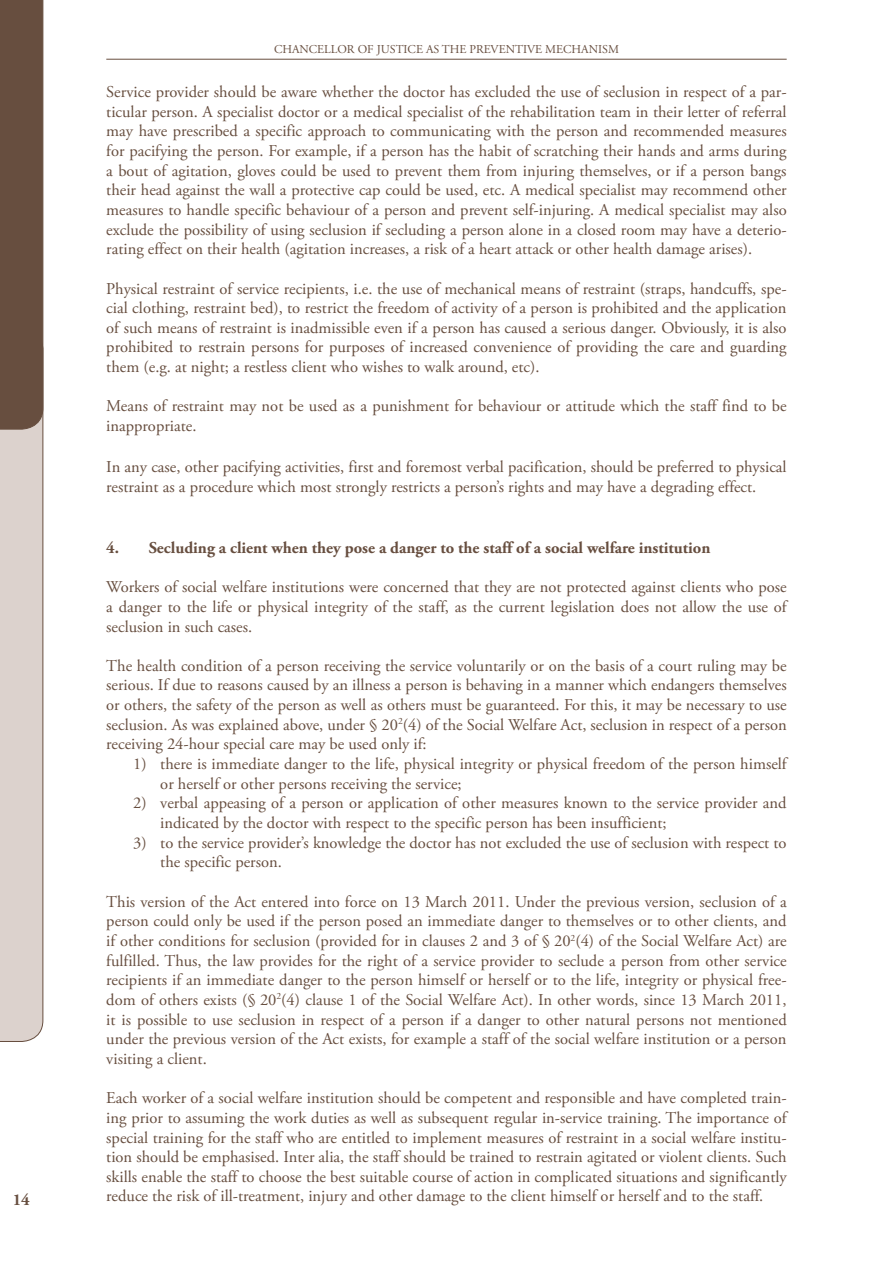
<style>
.page{position:relative;width:893px;height:1263px;background:#fff}
.page>*{position:absolute;margin:0;border:0;box-sizing:border-box;transform-origin:0 0}
.t1{font:16.5px/19.6px "Adobe Garamond Pro";color:#674e3f;text-align:justify}
.t2{font:700 16.5px "Adobe Garamond Pro";color:#674e3f}
.t3{font:12px "Adobe Garamond Pro";color:#674e3f}
</style>
<div class="page">
<svg style="left:0;top:0;width:43px;height:1042px;background:#ab9a91"></svg>
<hr style="left:106px;top:59px;width:681px;height:1px;background:#674e3f">
<p class="t2" style="left:13px;top:1190px;width:19px">14</p>
<p class="t3" style="left:274px;top:42px;width:346px">CHANCELLOR OF JUSTICE AS THE PREVENTIVE MECHANISM</p>
<p class="t1" style="left:106px;top:83px;width:682px">Service provider should be aware whether the doctor has excluded the use of seclusion in respect of a par&shy;ticular person. A specialist doctor or a medical specialist of the rehabilitation team in their letter of referral may have prescribed a specific approach to communicating with the person and recommended measures for pacifying the person. For example, if a person has the habit of scratching their hands and arms during a bout of agitation, gloves could be used to prevent them from injuring themselves, or if a person bangs their head against the wall a protective cap could be used, etc. A medical specialist may recommend other measures to handle specific behaviour of a person and prevent self-injuring. A medical specialist may also exclude the possibility of using seclusion if secluding a person alone in a closed room may have a deterio&shy;rating effect on their health (agitation increases, a risk of a heart attack or other health damage arises).</p>
<p class="t1" style="left:106px;top:279px;width:682px">Physical restraint of service recipients, i.e. the use of mechanical means of restraint (straps, handcuffs, spe&shy;cial clothing, restraint bed), to restrict the freedom of activity of a person is prohibited and the application of such means of restraint is inadmissible even if a person has caused a serious danger. Obviously, it is also prohibited to restrain persons for purposes of increased convenience of providing the care and guarding them (e.g. at night; a restless client who wishes to walk around, etc).</p>
<p class="t1" style="left:106px;top:397px;width:682px">Means of restraint may not be used as a punishment for behaviour or attitude which the staff find to be inappropriate.</p>
<p class="t1" style="left:106px;top:458px;width:682px">In any case, other pacifying activities, first and foremost verbal pacification, should be preferred to physical restraint as a procedure which most strongly restricts a person’s rights and may have a degrading effect.</p>
<p class="t2" style="left:106px;top:538px;width:606px">4. Secluding a client when they pose a danger to the staff of a social welfare institution</p>
<p class="t1" style="left:106px;top:578px;width:682px">Workers of social welfare institutions were concerned that they are not protected against clients who pose a danger to the life or physical integrity of the staff, as the current legislation does not allow the use of seclusion in such cases.</p>
<p class="t1" style="left:106px;top:656px;width:682px">The health condition of a person receiving the service voluntarily or on the basis of a court ruling may be serious. If due to reasons caused by an illness a person is behaving in a manner which endangers themselves or others, the safety of the person as well as others must be guaranteed. For this, it may be necessary to use seclusion. As was explained above, under § 20<sup>2</sup>(4) of the Social Welfare Act, seclusion in respect of a person receiving 24-hour special care may be used only if:</p>
<p class="t1" style="left:160px;top:755px;width:628px;text-indent:-27px">1) there is immediate danger to the life, physical integrity or physical freedom of the person himself or herself or other persons receiving the service;</p>
<p class="t1" style="left:160px;top:794px;width:628px;text-indent:-27px">2) verbal appeasing of a person or application of other measures known to the service provider and indicated by the doctor with respect to the specific person has been insufficient;</p>
<p class="t1" style="left:160px;top:833px;width:628px;text-indent:-27px">3) to the service provider’s knowledge the doctor has not excluded the use of seclusion with respect to the specific person.</p>
<p class="t1" style="left:106px;top:892px;width:682px">This version of the Act entered into force on 13 March 2011. Under the previous version, seclusion of a person could only be used if the person posed an immediate danger to themselves or to other clients, and if other conditions for seclusion (provided for in clauses 2 and 3 of § 20<sup>2</sup>(4) of the Social Welfare Act) are fulfilled. Thus, the law provides for the right of a service provider to seclude a person from other service recipients if an immediate danger to the person himself or herself or to the life, integrity or physical free&shy;dom of others exists (§ 20<sup>2</sup>(4) clause 1 of the Social Welfare Act). In other words, since 13 March 2011, it is possible to use seclusion in respect of a person if a danger to other natural persons not mentioned under the previous version of the Act exists, for example a staff of the social welfare institution or a person visiting a client.</p>
<p class="t1" style="left:106px;top:1089px;width:682px">Each worker of a social welfare institution should be competent and responsible and have completed train&shy;ing prior to assuming the work duties as well as subsequent regular in-service training. The importance of special training for the staff who are entitled to implement measures of restraint in a social welfare institu&shy;tion should be emphasised. Inter alia, the staff should be trained to restrain agitated or violent clients. Such skills enable the staff to choose the best suitable course of action in complicated situations and significantly reduce the risk of ill-treatment, injury and other damage to the client himself or herself and to the staff.</p>
</div>
